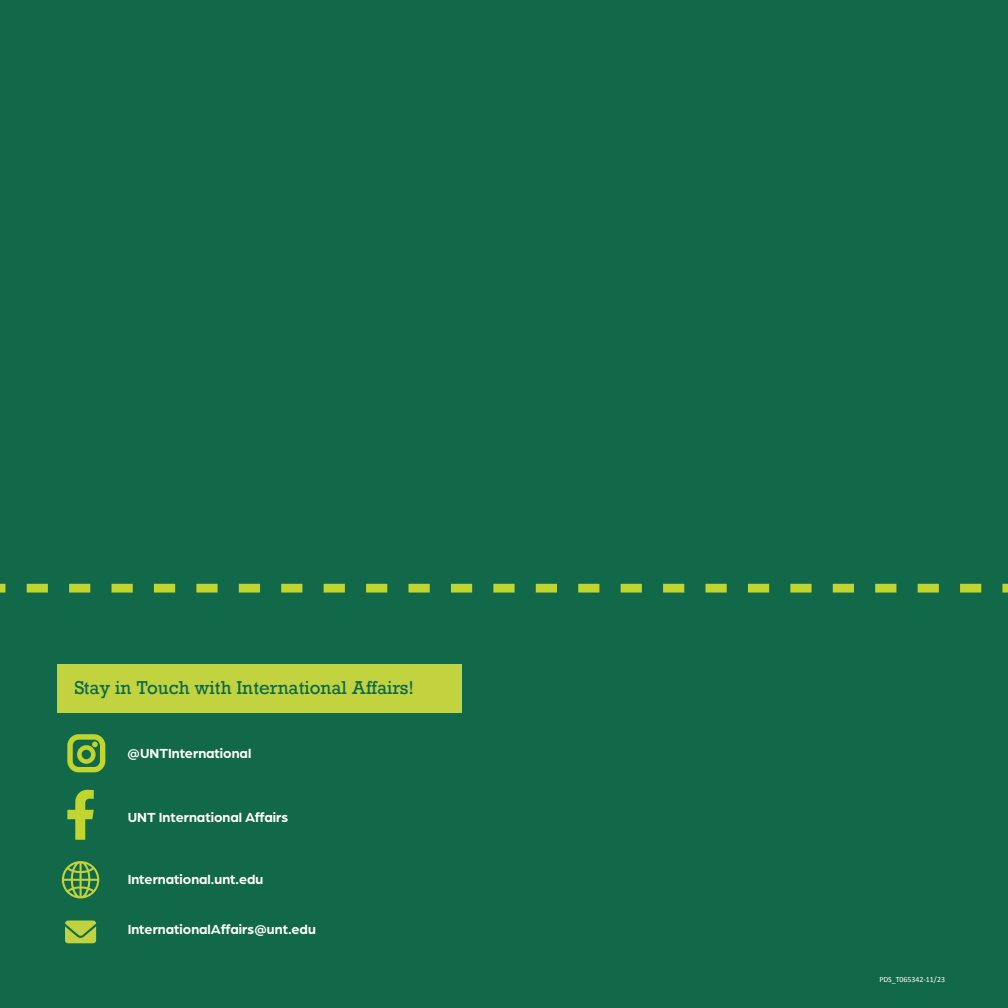
<style>
.page{position:relative;width:1008px;height:1008px;background:#116949}
.page>*{position:absolute;margin:0;border:0;box-sizing:border-box;transform-origin:0 0}
.t1{font:17.5px "Rockwell";color:#0a6948}
.t2{font:700 14px "Arboria";color:#fff}
.t3{font:7.88px "Calibri";color:#fff}
</style>
<div class="page">
<div style="left:58px;top:665px;width:404px;height:48px;background:#c2d33f"></div>
<svg style="left:0;top:584px;width:1008px;height:9px"></svg>
<svg style="left:67px;top:734px;width:39px;height:39px"></svg>
<svg style="left:67px;top:790px;width:27px;height:50px"></svg>
<svg style="left:62px;top:861px;width:37px;height:37px"></svg>
<svg style="left:65px;top:921px;width:31px;height:22px"></svg>
<p class="t1" style="left:74px;top:677px;width:341px">Stay in Touch with International Affairs!</p>
<p class="t2" style="left:127px;top:744px;width:126px">@UNTInternational</p>
<p class="t2" style="left:128px;top:807px;width:162px">UNT International Affairs</p>
<p class="t2" style="left:128px;top:870px;width:137px">International.unt.edu</p>
<p class="t2" style="left:128px;top:919px;width:190px">InternationalAffairs@unt.edu</p>
<p class="t3" style="left:879px;top:974px;width:67px">PDS_T065342-11/23</p>
</div>
